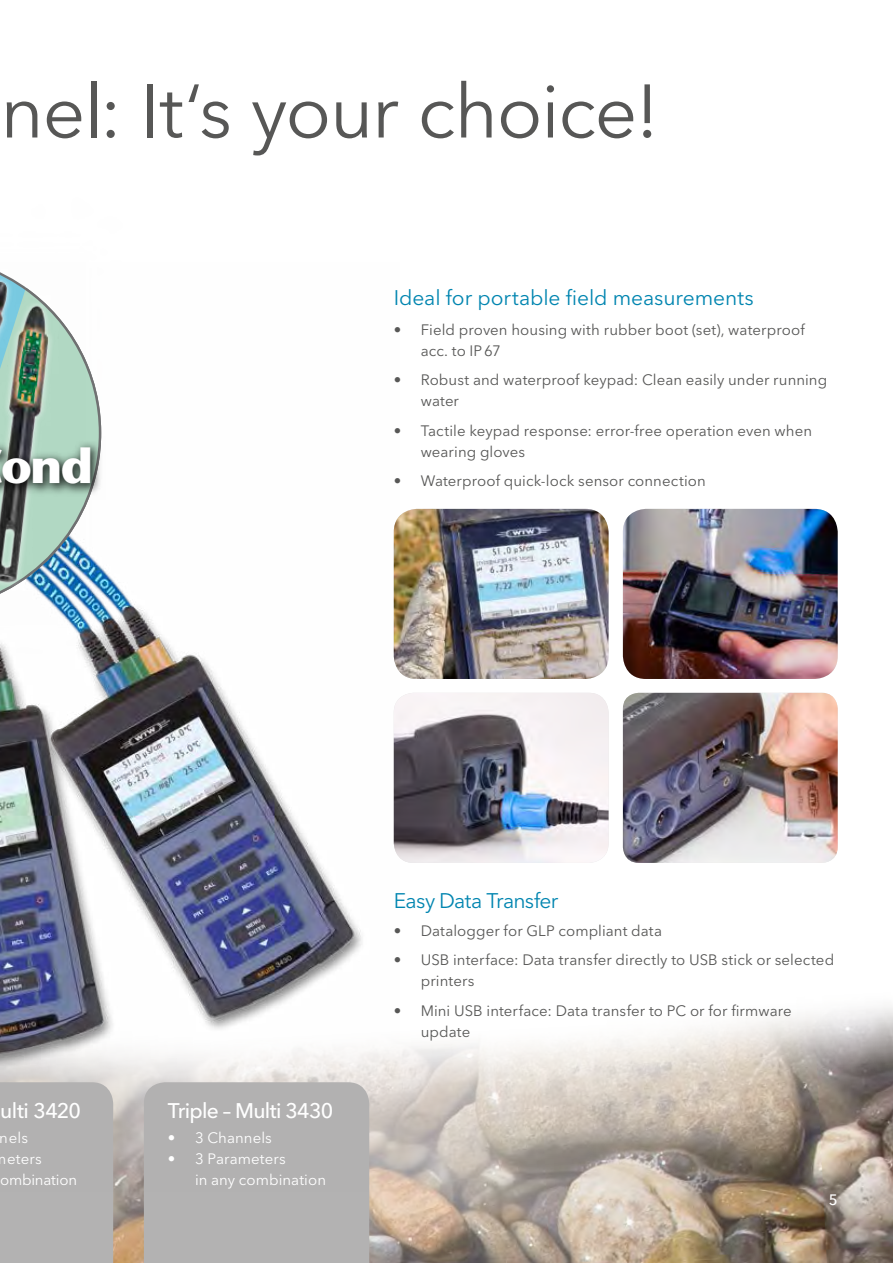
<style>
.page{position:relative;width:893px;height:1263px;background:#fff}
.page>*{position:absolute;margin:0;border:0;box-sizing:border-box;transform-origin:0 0}
.t1{font:75px "Avenir Next LT Pro";letter-spacing:-.015em;color:#575756}
.t2{font:700 48.45px "Stone Sans";color:#fff}
.t3{font:21px "Avenir Next LT Pro";letter-spacing:-.005em;color:#0085b0}
.t4{font:500 21px "Avenir Next LT Pro";letter-spacing:-.03em;color:#fff}
.t5{font:21px "Avenir Next LT Pro";letter-spacing:-.03em;color:#0085b0}
.t6{font:15px/21px "Avenir Next LT Pro";letter-spacing:.005em;color:#575756}
.t7{font:15px/21px "Avenir Next LT Pro";letter-spacing:.005em;color:#fff}
.t8{font:15px "Avenir Next LT Pro";letter-spacing:-.015em;color:#fff}
.t9{font:500 15px "Avenir Next LT Pro";color:#fff}
</style>
<div class="page">
<img style="left:113px;top:1007px;width:780px;height:256px">
<div style="left:144px;top:1191px;width:225px;height:72px;background:#b3b2b2"></div>
<div style="left:0;top:1191px;width:113px;height:72px;background:#b3b2b2"></div>
<img style="left:0;top:529px;width:400px;height:662px">
<img style="left:623px;top:693px;width:215px;height:170px">
<img style="left:394px;top:509px;width:215px;height:170px">
<img style="left:623px;top:509px;width:215px;height:170px">
<img style="left:394px;top:693px;width:215px;height:170px">
<img style="left:0;top:529px;width:167px;height:219px">
<img style="left:0;top:272px;width:102px;height:340px">
<h1 class="t1" style="left:0;top:67px;width:661px">nel: It‘s your choice!</h1>
<h2 class="t2" style="left:1px;top:437px;width:93px">ond</h2>
<h3 class="t3" style="left:394px;top:285px;width:362px">Ideal for portable field measurements</h3>
<p class="t6" style="left:421px;top:319px;width:385px;text-indent:-27px">• Field proven housing with rubber boot (set), waterproof acc. to IP67</p>
<p class="t6" style="left:421px;top:369px;width:408px;text-indent:-27px">• Robust and waterproof keypad: Clean easily under running water</p>
<p class="t6" style="left:421px;top:420px;width:393px;text-indent:-27px">• Tactile keypad response: error-free operation even when wearing gloves</p>
<p class="t6" style="left:394px;top:470px;width:313px">• Waterproof quick-lock sensor connection</p>
<h3 class="t4" style="left:0;top:1098px;width:82px">ulti 3420</h3>
<h3 class="t4" style="left:168px;top:1098px;width:167px">Triple – Multi 3430</h3>
<p class="t7" style="left:168px;top:1127px;width:105px">• 3 Channels</p>
<p class="t7" style="left:195px;top:1148px;width:133px;text-indent:-27px">• 3 Parameters<br>in any combination</p>
<p class="t7" style="left:0;top:1128px;width:30px">nels</p>
<p class="t7" style="left:-6px;top:1149px;width:49px">meters</p>
<p class="t8" style="left:0;top:1171px;width:78px">ombination</p>
<h3 class="t5" style="left:394px;top:888px;width:166px">Easy Data Transfer</h3>
<p class="t6" style="left:394px;top:920px;width:270px">• Datalogger for GLP compliant data</p>
<p class="t6" style="left:421px;top:949px;width:415px;text-indent:-27px">• USB interface: Data transfer directly to USB stick or selected printers</p>
<p class="t6" style="left:421px;top:1000px;width:372px;text-indent:-27px">• Mini USB interface: Data transfer to PC or for firmware update</p>
<p class="t9" style="left:829px;top:1191px;width:10px">5</p>
</div>
